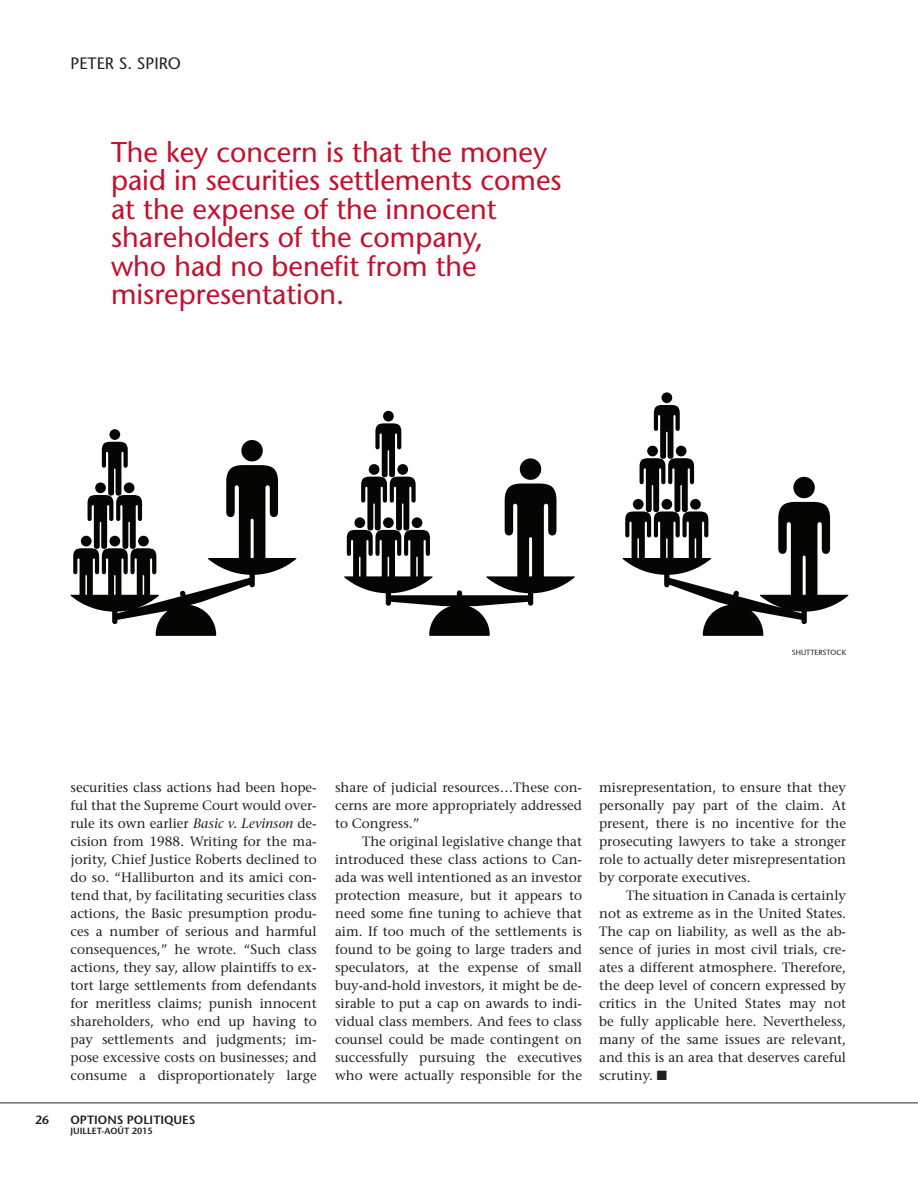
<style>
.page{position:relative;width:918px;height:1188px;background:#fff}
.page>*{position:absolute;margin:0;border:0;box-sizing:border-box;transform-origin:0 0}
.Citation_gauche{font:28.5px/28.5px "Stone Sans";color:#c3102e}
.t1{font:16.5px "Stone Sans";color:#231f20}
.t2{font:13.5px/18px "Stone Serif";color:#231f20;text-align:justify}
.t3{font:600 12px "Stone Sans";color:#231f20}
.t4{font:600 9px "Stone Sans";color:#231f20}
.Photo_credit{font:7.5px "Stone Sans";color:#231f20}
.s1{font-style:italic}
</style>
<div class="page">
<hr style="left:0;top:1102px;width:918px;height:1px;background:#231f20">
<svg style="left:623px;top:392px;width:225px;height:244px"></svg>
<svg style="left:344px;top:411px;width:231px;height:225px"></svg>
<svg style="left:71px;top:429px;width:225px;height:207px"></svg>
<p class="t1" style="left:71px;top:53px;width:19px">Peter</p>
<p class="t1" style="left:119px;top:53px;width:36px">S. Spiro</p>
<p class="Citation_gauche" style="left:111px;top:138px;width:452px">The key concern is that the money paid in securities settlements comes at the expense of the innocent shareholders of the company,<br>who had no benefit from the misrepresentation.</p>
<p class="Photo_credit" style="left:792px;top:648px;width:56px">SHUTTERSTOCK</p>
<p class="t3" style="left:35px;top:1112px;width:15px">26</p>
<p class="t2" style="left:71px;top:778px;width:248px">securities class actions had been hope&shy;ful that the Supreme Court would over&shy;rule its own earlier <span class="s1">Basic v. Levinson</span> de&shy;cision from 1988. Writing for the ma&shy;jority, Chief Justice Roberts declined to do so. “Halliburton and its amici con&shy;tend that, by facilitating securities class actions, the Basic presumption produ&shy;ces a number of serious and harmful consequences,” he wrote. “Such class actions, they say, allow plaintiffs to ex&shy;tort large settlements from defendants for meritless claims; punish innocent shareholders, who end up having to pay settlements and judgments; im&shy;pose excessive costs on businesses; and consume a disproportionately large</p>
<p class="t3" style="left:71px;top:1112px;width:126px">OPTIONS POLITIQUES</p>
<p class="t4" style="left:71px;top:1126px;width:84px">JUILLET-AOÛT 2015</p>
<p class="t2" style="left:335px;top:778px;width:249px">share of judicial resources…These con&shy;cerns are more appropriately addressed to Congress.”</p>
<p class="t2" style="left:335px;top:832px;width:249px;text-indent:27px">The original legislative change that introduced these class actions to Can&shy;ada was well intentioned as an investor protection measure, but it appears to need some fine tuning to achieve that aim. If too much of the settlements is found to be going to large traders and speculators, at the expense of small buy-and-hold investors, it might be de&shy;sirable to put a cap on awards to indi&shy;vidual class members. And fees to class counsel could be made contingent on successfully pursuing the executives who were actually responsible for the</p>
<p class="t2" style="left:599px;top:778px;width:249px">misrepresentation, to ensure that they personally pay part of the claim. At present, there is no incentive for the prosecuting lawyers to take a stronger role to actually deter misrepresentation by corporate executives.</p>
<p class="t2" style="left:599px;top:886px;width:249px;text-indent:27px">The situation in Canada is certainly not as extreme as in the United States.<br>The cap on liability, as well as the ab&shy;sence of juries in most civil trials, cre&shy;ates a different atmosphere. Therefore, the deep level of concern expressed by critics in the United States may not be fully applicable here. Nevertheless, many of the same issues are relevant, and this is an area that deserves careful scrutiny. ■</p>
</div>
